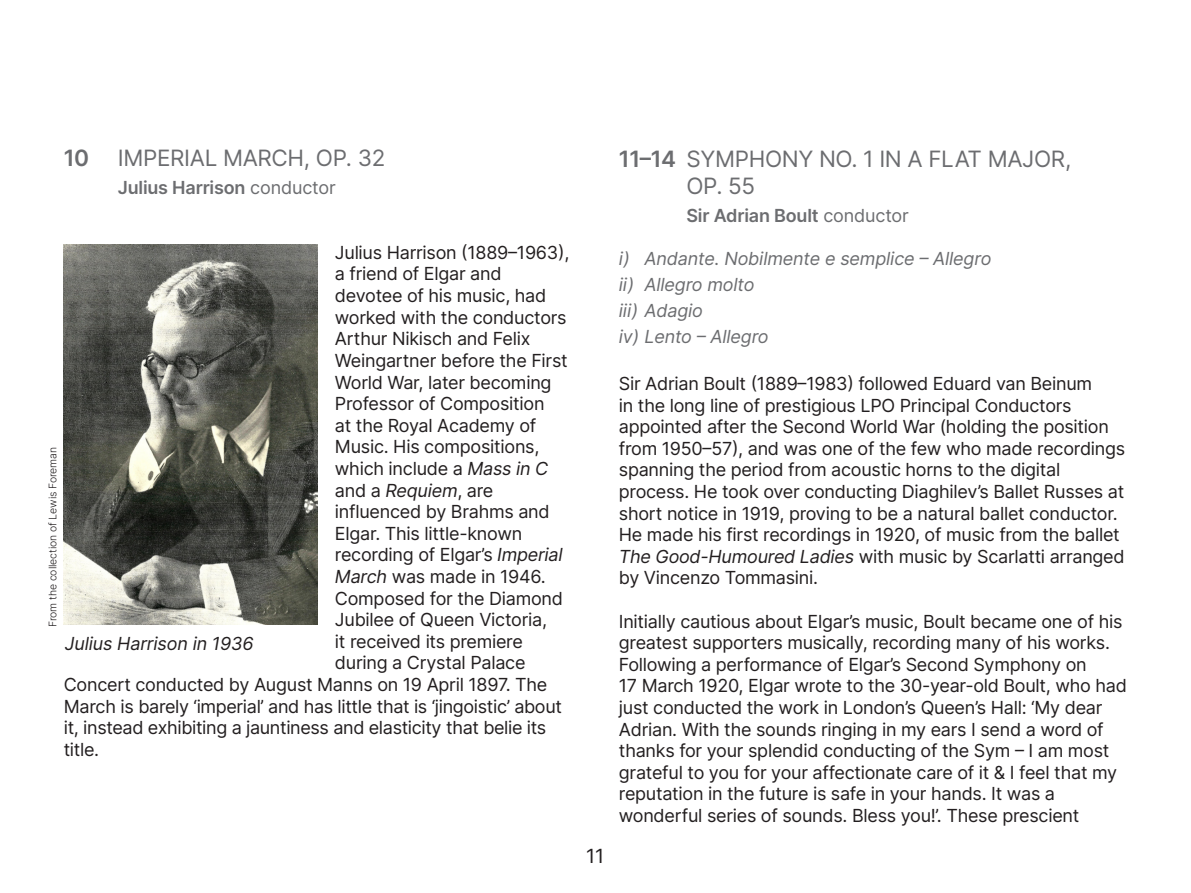
<style>
.page{position:relative;width:1191px;height:893px;background:#fff}
.page>*{position:absolute;margin:0;border:0;box-sizing:border-box;transform-origin:0 0}
.t1{font:22.5px/27px "Inter";letter-spacing:-.015em;color:#6c6d70}
.t2{font:600 22.5px "Inter";color:#6c6d70}
.t3{font:19.5px "Inter";color:#231f20}
.t4{font:18px/21.6px "Inter";letter-spacing:-.015em;color:#231f20}
.t5{font:italic 18px "Inter";letter-spacing:-.01em;color:#6c6d70}
.t6{font:600 18px "Inter";letter-spacing:-.01em;color:#6c6d70}
.t7{font:italic 18px "Inter";letter-spacing:-.01em;color:#231f20}
.t8{font:300 10.5px "Inter";letter-spacing:-.01em;color:#231f20}
.s1{font-weight:400}
.s2{font-style:italic}
.s3{font-weight:600}
</style>
<div class="page">
<img style="left:63px;top:245px;width:255px;height:380px">
<p class="t2" style="left:64px;top:142px;width:27px">10</p>
<p class="t1" style="left:118px;top:144px;width:269px">IMPERIAL MARCH, OP. 32</p>
<p class="t6" style="left:118px;top:174px;width:219px">Julius Harrison <span class="s1">conductor</span></p>
<p class="t4" style="left:335px;top:241px;width:236px">Julius Harrison (1889–1963),</p>
<p class="t4" style="left:335px;top:263px;width:168px">a friend of Elgar and</p>
<p class="t4" style="left:335px;top:284px;width:213px">devotee of his music, had</p>
<p class="t4" style="left:335px;top:306px;width:233px">worked with the conductors</p>
<p class="t4" style="left:335px;top:328px;width:197px">Arthur Nikisch and Felix</p>
<p class="t4" style="left:335px;top:349px;width:234px">Weingartner before the First</p>
<p class="t4" style="left:335px;top:371px;width:218px">World War, later becoming</p>
<p class="t4" style="left:335px;top:392px;width:211px">Professor of Composition</p>
<p class="t4" style="left:335px;top:414px;width:203px">at the Royal Academy of</p>
<p class="t4" style="left:335px;top:436px;width:206px">Music. His compositions,</p>
<p class="t4" style="left:335px;top:457px;width:215px">which include a <span class="s2">Mass in C</span></p>
<p class="t4" style="left:335px;top:479px;width:160px">and a <span class="s2">Requiem</span>, are</p>
<p class="t4" style="left:335px;top:500px;width:216px">influenced by Brahms and</p>
<p class="t4" style="left:335px;top:522px;width:189px">Elgar. This little-known</p>
<p class="t4" style="left:335px;top:544px;width:229px">recording of Elgar’s <span class="s2">Imperial</span></p>
<p class="t4" style="left:335px;top:565px;width:212px"><span class="s2">March</span> was made in 1946.</p>
<p class="t4" style="left:335px;top:587px;width:230px">Composed for the Diamond</p>
<p class="t4" style="left:335px;top:608px;width:214px">Jubilee of Queen Victoria,</p>
<p class="t4" style="left:335px;top:630px;width:189px">it received its premiere</p>
<p class="t4" style="left:335px;top:652px;width:192px">during a Crystal Palace</p>
<p class="t4" style="left:64px;top:673px;width:485px">Concert conducted by August Manns on 19 April 1897. The</p>
<p class="t4" style="left:64px;top:695px;width:500px">March is barely ‘imperial’ and has little that is ‘jingoistic’ about</p>
<p class="t4" style="left:64px;top:716px;width:484px">it, instead exhibiting a jauntiness and elasticity that belie its</p>
<p class="t4" style="left:64px;top:738px;width:37px">title.</p>
<p class="t8" style="left:45px;top:627px;width:182px;rotate:-90deg">From the collection of Lewis Foreman</p>
<p class="t7" style="left:65px;top:630px;width:190px">Julius Harrison in 1936</p>
<p class="t3" style="left:586px;top:841px;width:19px">11</p>
<p class="t1" style="left:686px;top:145px;width:386px;text-indent:-68px"><span class="s3">11–14</span> SYMPHONY NO. 1 IN A FLAT MAJOR,<br>OP. 55</p>
<p class="t6" style="left:686px;top:202px;width:224px">Sir Adrian Boult <span class="s1">conductor</span></p>
<p class="t5" style="left:619px;top:245px;width:374px">i) Andante. Nobilmente e semplice – Allegro</p>
<p class="t5" style="left:619px;top:271px;width:137px">ii) Allegro molto</p>
<p class="t5" style="left:619px;top:297px;width:86px">iii) Adagio</p>
<p class="t5" style="left:619px;top:323px;width:151px">iv) Lento – Allegro</p>
<p class="t4" style="left:619px;top:372px;width:508px">Sir Adrian Boult (1889–1983) followed Eduard van Beinum<br>in the long line of prestigious LPO Principal Conductors appointed after the Second World War (holding the position from 1950–57), and was one of the few who made recordings spanning the period from acoustic horns to the digital process. He took over conducting Diaghilev’s Ballet Russes at short notice in 1919, proving to be a natural ballet conductor.<br>He made his first recordings in 1920, of music from the ballet <span class="s2">The Good-Humoured Ladies</span> with music by Scarlatti arranged by Vincenzo Tommasini.</p>
<p class="t4" style="left:619px;top:610px;width:509px">Initially cautious about Elgar’s music, Boult became one of his greatest supporters musically, recording many of his works.<br>Following a performance of Elgar’s Second Symphony on<br>17 March 1920, Elgar wrote to the 30-year-old Boult, who had just conducted the work in London’s Queen’s Hall: ‘My dear Adrian. With the sounds ringing in my ears I send a word of thanks for your splendid conducting of the Sym – I am most grateful to you for your affectionate care of it &amp; I feel that my reputation in the future is safe in your hands. It was a wonderful series of sounds. Bless you!’. These prescient</p>
</div>
